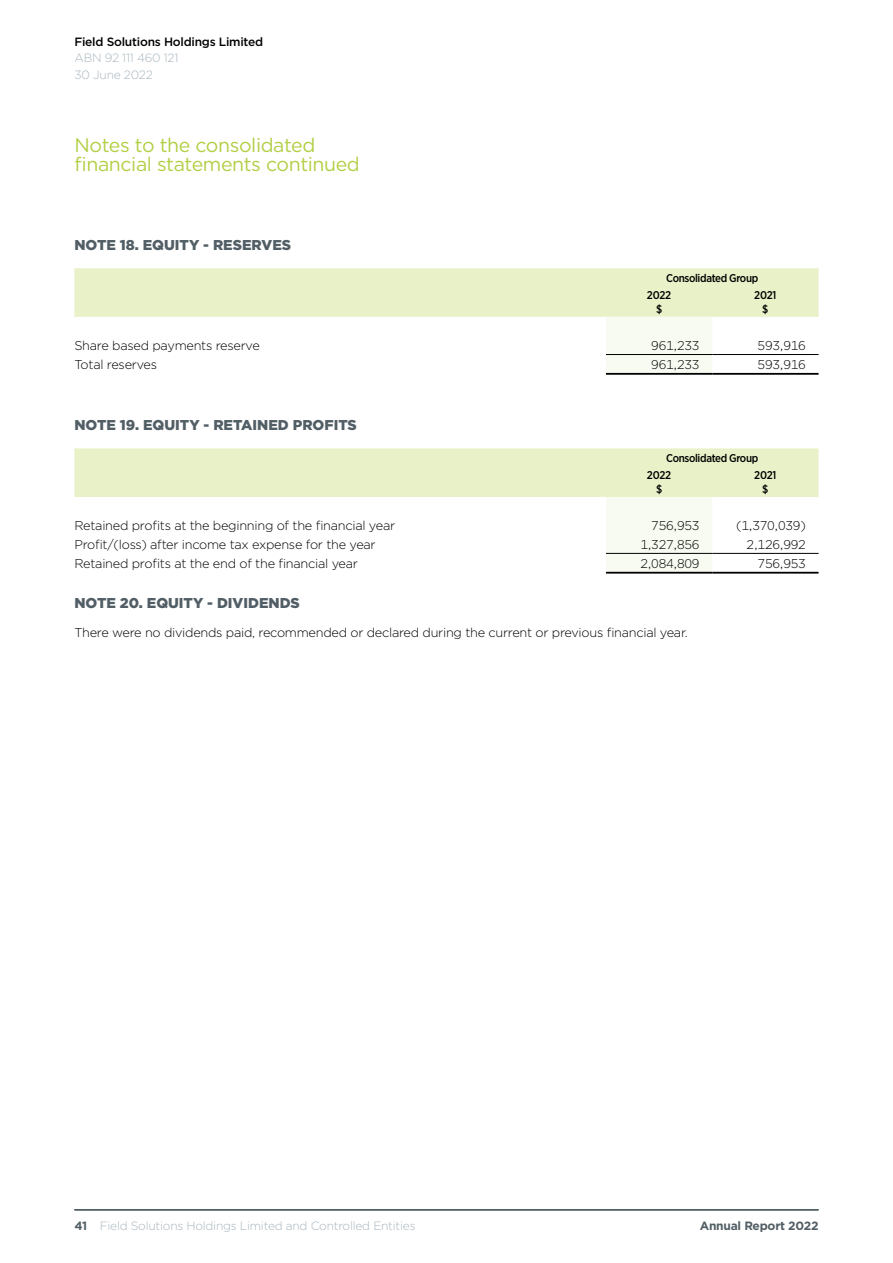
<style>
.page{position:relative;width:893px;height:1263px;background:#fff}
.page>*{position:absolute;margin:0;border:0;box-sizing:border-box;transform-origin:0 0}
.t1{font:19.5px/19.5px "Gotham";letter-spacing:-.02em;color:#b2cf46}
.t2{font:900 14.25px "Gotham";color:#525e65}
.t3{font:300 12.75px "Gotham";letter-spacing:-.02em;color:#000}
.t4{font:300 12px/16.5px "Gotham";letter-spacing:-.02em;color:#a8b6bf}
.t5{font:500 12px "Gotham";letter-spacing:-.02em;color:#000}
.t6{font:700 12px "Gotham";letter-spacing:-.02em;color:#525e65}
.t7{font:500 11.25px/17.5px "Gotham Narrow";letter-spacing:-.03em;color:#000}
.s1{font-weight:700;color:#525e65}
</style>
<div class="page">
<svg style="left:74px;top:268px;width:745px;height:105px"></svg>
<hr style="left:606px;top:354px;width:106px;height:1px;background:#000">
<hr style="left:712px;top:354px;width:107px;height:1px;background:#000">
<hr style="left:606px;top:373px;width:106px;height:2px;background:#000">
<hr style="left:712px;top:373px;width:107px;height:2px;background:#000">
<svg style="left:74px;top:448px;width:745px;height:124px"></svg>
<hr style="left:606px;top:553px;width:106px;height:1px;background:#000">
<hr style="left:712px;top:553px;width:107px;height:1px;background:#000">
<hr style="left:606px;top:572px;width:106px;height:2px;background:#000">
<hr style="left:712px;top:572px;width:107px;height:2px;background:#000">
<hr style="left:74px;top:1209px;width:745px;height:1px;background:#525e65">
<hr style="left:74px;top:1210px;width:745px;height:1px;background:#525e65">
<p class="t5" style="left:74px;top:34px;width:190px">Field Solutions Holdings Limited</p>
<p class="t4" style="left:74px;top:49px;width:105px">ABN 92 111 460 121<br>30 June 2022</p>
<h1 class="t1" style="left:74px;top:135px;width:287px">Notes to the consolidated financial statements continued</h1>
<p class="t2" style="left:74px;top:235px;width:218px">NOTE 18. EQUITY - RESERVES</p>
<p class="t7" style="left:647px;top:269px;width:113px;text-indent:19px">Consolidated Group<br>2022</p>
<p class="t7" style="left:656px;top:300px;width:8px">$</p>
<p class="t7" style="left:754px;top:288px;width:24px;line-height:13.5px;text-align:center">2021 $</p>
<p class="t3" style="left:74px;top:337px;width:187px">Share based payments reserve</p>
<p class="t3" style="left:651px;top:337px;width:50px">961,233</p>
<p class="t3" style="left:758px;top:337px;width:50px">593,916</p>
<p class="t3" style="left:74px;top:356px;width:84px">Total reserves</p>
<p class="t3" style="left:651px;top:356px;width:50px">961,233</p>
<p class="t3" style="left:758px;top:356px;width:50px">593,916</p>
<p class="t2" style="left:74px;top:415px;width:284px">NOTE 19. EQUITY - RETAINED PROFITS</p>
<p class="t7" style="left:647px;top:449px;width:113px;text-indent:19px">Consolidated Group<br>2022</p>
<p class="t7" style="left:656px;top:480px;width:8px">$</p>
<p class="t7" style="left:754px;top:468px;width:24px;line-height:13.5px;text-align:center">2021 $</p>
<p class="t3" style="left:74px;top:517px;width:322px">Retained profits at the beginning of the financial year</p>
<p class="t3" style="left:651px;top:517px;width:50px">756,953</p>
<p class="t3" style="left:736px;top:517px;width:71px">(1,370,039)</p>
<p class="t3" style="left:74px;top:536px;width:303px">Profit/(loss) after income tax expense for the year</p>
<p class="t3" style="left:640px;top:536px;width:61px">1,327,856</p>
<p class="t3" style="left:747px;top:536px;width:61px">2,126,992</p>
<p class="t3" style="left:74px;top:555px;width:285px">Retained profits at the end of the financial year</p>
<p class="t3" style="left:640px;top:555px;width:61px">2,084,809</p>
<p class="t3" style="left:758px;top:555px;width:50px">756,953</p>
<p class="t2" style="left:74px;top:593px;width:227px">NOTE 20. EQUITY - DIVIDENDS</p>
<p class="t3" style="left:74px;top:624px;width:615px">There were no dividends paid, recommended or declared during the current or previous financial year.</p>
<p class="t4" style="left:74px;top:1217px;width:343px"><span class="s1">41</span> Field Solutions Holdings Limited and Controlled Entities</p>
<p class="t6" style="left:700px;top:1217px;width:120px">Annual Report 2022</p>
</div>
